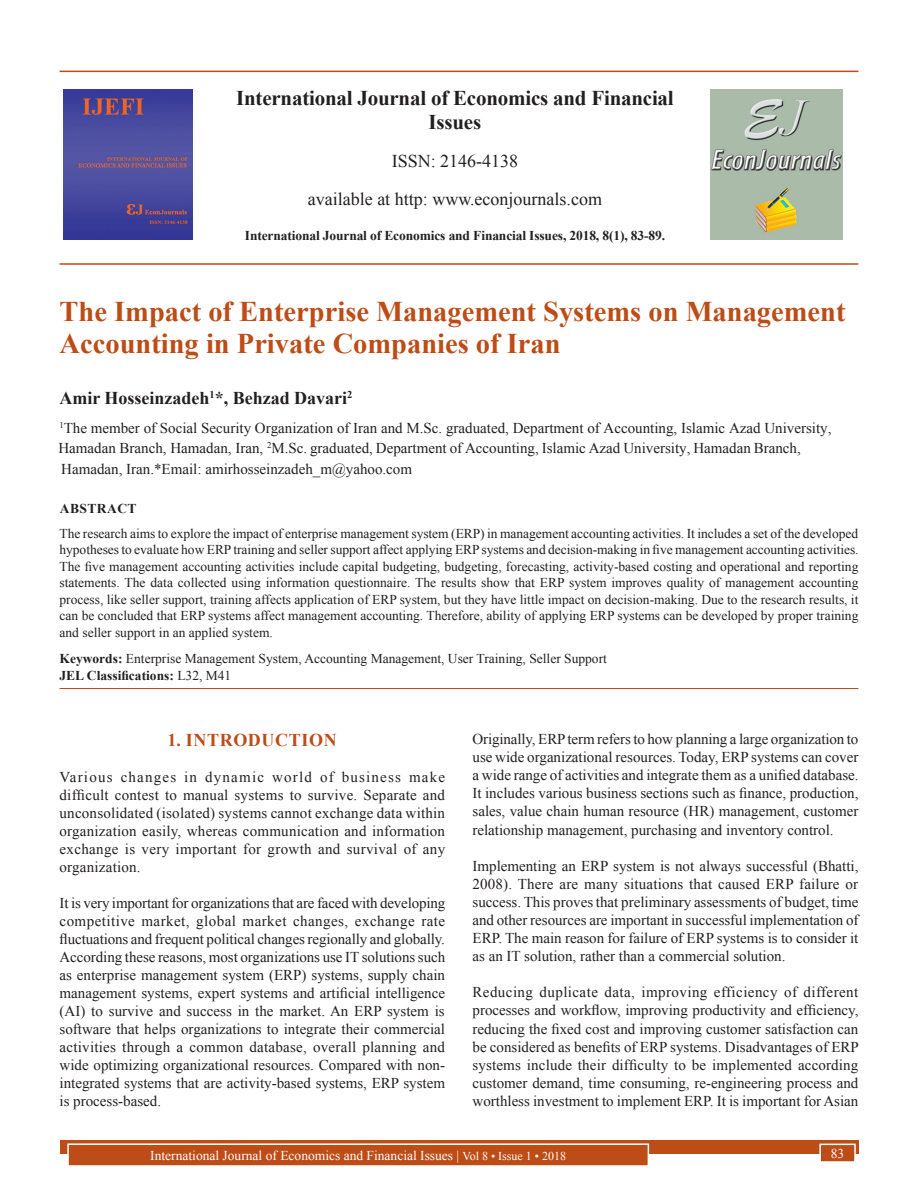
<style>
.page{position:relative;width:918px;height:1188px;background:#fff}
.page>*{position:absolute;margin:0;border:0;box-sizing:border-box;transform-origin:0 0}
.AT{font:700 28.5px/31.5px "Times New Roman";color:#bd4c16}
.Issue_details{font:700 21px/24px "Times New Roman";letter-spacing:-.01em;color:#231f20;text-align:center}
.Issue_details-2{font:18px "Times New Roman";color:#231f20}
.AFF{font:700 18px "Times New Roman";color:#231f20}
.t1{font:700 18px "Times New Roman";letter-spacing:.035em;color:#bd4c16}
.TX{font:15px/18px "Times New Roman";color:#231f20;text-align:justify}
.AFF-2{font:15px/20.5px "Times New Roman";color:#231f20}
.ABS{font:13.5px/16.5px "Times New Roman";color:#231f20;text-align:justify}
.KWD{font:13.5px/16.2px "Times New Roman";color:#231f20}
.Folio{font:13.5px "Times New Roman";color:#fff}
.Issue_details-3{font:700 13.5px "Times New Roman";letter-spacing:-.01em;color:#231f20}
.ABSH{font:700 13.5px "Times New Roman";letter-spacing:.035em;color:#231f20}
.s1{font-weight:700}
.s2{font-size:12px}
</style>
<div class="page">
<hr style="left:60px;top:71px;width:798px;height:1px;background:#bd4c16">
<hr style="left:60px;top:263px;width:798px;height:2px;background:#bd4c16">
<img style="left:64px;top:89px;width:129px;height:151px">
<img style="left:711px;top:89px;width:132px;height:150px">
<div style="left:60px;top:1140px;width:798px;height:13px;background:#bd4c16"></div>
<div style="left:68px;top:1144px;width:580px;height:22px;background:#bd4c16"></div>
<div style="left:67px;top:1143px;width:582px;height:24px;border:2px solid #fff"></div>
<div style="left:820px;top:1144px;width:35px;height:18px;background:#bd4c16"></div>
<div style="left:819px;top:1144px;width:37px;height:19px;border:2px solid #fff"></div>
<hr style="left:60px;top:688px;width:798px;height:1px;background:#bd4c16">
<p class="Issue_details" style="left:236px;top:85px;width:439px">International Journal of Economics and Financial<br>Issues</p>
<p class="Issue_details-2" style="left:392px;top:148px;width:128px">ISSN: 2146-4138</p>
<p class="Issue_details-2" style="left:308px;top:186px;width:296px">available at http: www.econjournals.com</p>
<p class="Issue_details-3" style="left:245px;top:226px;width:422px">International Journal of Economics and Financial Issues, 2018, 8(1), 83-89.</p>
<p class="AT" style="left:60px;top:295px;width:788px">The Impact of Enterprise Management Systems on Management<br>Accounting in Private Companies of Iran</p>
<p class="AFF" style="left:59px;top:385px;width:295px">Amir Hosseinzadeh<sup>1</sup>*, Behzad Davari<sup>2</sup></p>
<p class="AFF-2" style="left:58px;top:417px;width:775px"><sup>1</sup>The member of Social Security Organization of Iran and M.Sc. graduated, Department of Accounting, Islamic Azad University,<br>Hamadan Branch, Hamadan, Iran, <sup>2</sup>M.Sc. graduated, Department of Accounting, Islamic Azad University, Hamadan Branch,<br>Hamadan, Iran.*Email: amirhosseinzadeh_m@yahoo.com</p>
<p class="ABSH" style="left:60px;top:498px;width:78px">ABSTRACT</p>
<p class="ABS" style="left:60px;top:525px;width:801px">The research aims to explore the impact of enterprise management system (ERP) in management accounting activities. It includes a set of the developed hypotheses to evaluate how ERP training and seller support affect applying ERP systems and decision-making in five management accounting activities.<br>The five management accounting activities include capital budgeting, budgeting, forecasting, activity-based costing and operational and reporting statements. The data collected using information questionnaire. The results show that ERP system improves quality of management accounting process, like seller support, training affects application of ERP system, but they have little impact on decision-making. Due to the research results, it can be concluded that ERP systems affect management accounting. Therefore, ability of applying ERP systems can be developed by proper training and seller support in an applied system.</p>
<p class="KWD" style="left:60px;top:650px;width:549px"><span class="s1">Keywords:</span> Enterprise Management System, Accounting Management, User Training, Seller Support<br><span class="s1">JEL Classifications:</span> L32, M41</p>
<h1 class="t1" style="left:168px;top:727px;width:171px">1. INTRODUCTION</h1>
<p class="TX" style="left:60px;top:767px;width:387px">Various changes in dynamic world of business make difficult contest to manual systems to survive. Separate and unconsolidated (isolated) systems cannot exchange data within organization easily, whereas communication and information exchange is very important for growth and survival of any organization.</p>
<p class="TX" style="left:60px;top:893px;width:387px">It is very important for organizations that are faced with developing competitive market, global market changes, exchange rate fluctuations and frequent political changes regionally and globally.<br>According these reasons, most organizations use IT solutions such as enterprise management system (ERP) systems, supply chain management systems, expert systems and artificial intelligence (AI) to survive and success in the market. An ERP system is software that helps organizations to integrate their commercial activities through a common database, overall planning and wide optimizing organizational resources. Compared with non&shy;integrated systems that are activity-based systems, ERP system is process-based.</p>
<p class="TX" style="left:473px;top:729px;width:388px">Originally, ERP term refers to how planning a large organization to use wide organizational resources. Today, ERP systems can cover a wide range of activities and integrate them as a unified database.<br>It includes various business sections such as finance, production, sales, value chain human resource (HR) management, customer relationship management, purchasing and inventory control.</p>
<p class="TX" style="left:473px;top:856px;width:388px">Implementing an ERP system is not always successful (Bhatti, 2008). There are many situations that caused ERP failure or success. This proves that preliminary assessments of budget, time and other resources are important in successful implementation of ERP. The main reason for failure of ERP systems is to consider it as an IT solution, rather than a commercial solution.</p>
<p class="TX" style="left:473px;top:983px;width:388px">Reducing duplicate data, improving efficiency of different processes and workflow, improving productivity and efficiency, reducing the fixed cost and improving customer satisfaction can be considered as benefits of ERP systems. Disadvantages of ERP systems include their difficulty to be implemented according customer demand, time consuming, re-engineering process and worthless investment to implement ERP. It is important for Asian</p>
<p class="Folio" style="left:150px;top:1146px;width:417px">International Journal of Economics and Financial Issues | <span class="s2">Vol 8 • Issue 1 • 2018</span></p>
<p class="Folio" style="left:831px;top:1144px;width:15px">83</p>
</div>
